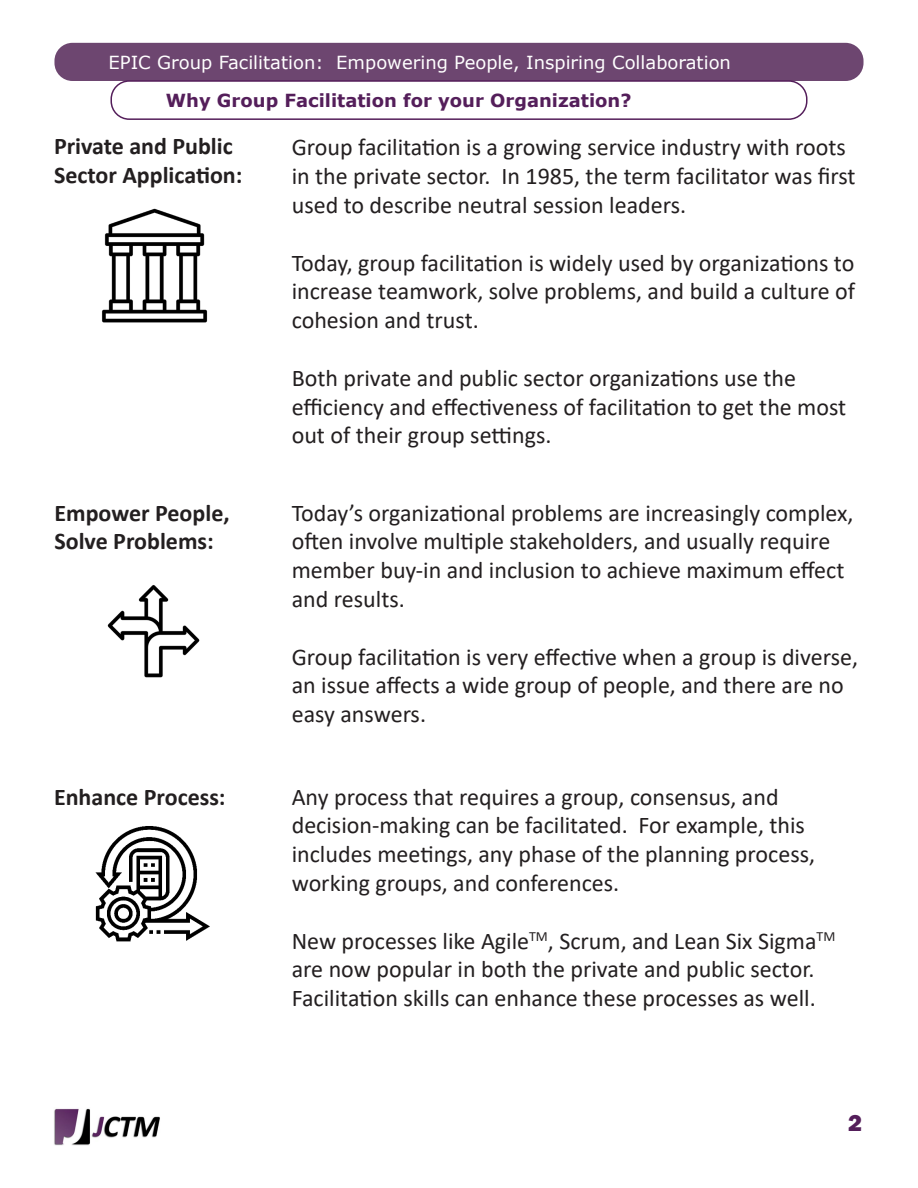
<style>
.page{position:relative;width:918px;height:1188px;background:#fff}
.page>*{position:absolute;margin:0;border:0;box-sizing:border-box;transform-origin:0 0}
.t1{font:24px/28.8px "Calibri";color:#231f20}
.t2{font:700 24px/28.8px "Calibri";color:#231f20}
.t3{font:800 24px "Franklin Gothic";color:#541e5a}
.t4{font:18px "Verdana";color:#fff}
.t5{font:700 18px "Verdana";color:#541e5a}
</style>
<div class="page">
<div style="left:54px;top:43px;width:810px;height:38px;background:#6d4670;border-radius:18px"></div>
<div style="left:110px;top:80px;width:698px;height:40px;border:2px solid #541e5a;border-radius:18px"></div>
<img style="left:107px;top:585px;width:93px;height:93px">
<img style="left:101px;top:208px;width:107px;height:115px">
<img style="left:95px;top:826px;width:115px;height:116px">
<img style="left:54px;top:1108px;width:106px;height:37px">
<p class="t4" style="left:108px;top:50px;width:624px">EPIC Group Facilitation: Empowering People, Inspiring Collaboration</p>
<p class="t5" style="left:166px;top:87px;width:467px">Why Group Facilitation for your Organization?</p>
<p class="t1" style="left:292px;top:133px;width:565px">Group facilitation is a growing service industry with roots in the private sector. In 1985, the term facilitator was first used to describe neutral session leaders.</p>
<p class="t2" style="left:54px;top:132px;width:190px">Private and Public<br>Sector Application:</p>
<p class="t1" style="left:292px;top:248px;width:565px;text-align:justify">Today, group facilitation is widely used by organizations to increase teamwork, solve problems, and build a culture of cohesion and trust.</p>
<p class="t2" style="left:54px;top:498px;width:177px">Empower People,</p>
<p class="t2" style="left:54px;top:527px;width:161px">Solve Problems:</p>
<p class="t2" style="left:54px;top:782px;width:173px">Enhance Process:</p>
<p class="t1" style="left:292px;top:363px;width:556px">Both private and public sector organizations use the efficiency and effectiveness of facilitation to get the most out of their group settings.</p>
<p class="t1" style="left:292px;top:498px;width:563px">Today’s organizational problems are increasingly complex, often involve multiple stakeholders, and usually require member buy-in and inclusion to achieve maximum effect and results.</p>
<p class="t1" style="left:292px;top:642px;width:568px">Group facilitation is very effective when a group is diverse, an issue affects a wide group of people, and there are no easy answers.</p>
<p class="t1" style="left:292px;top:782px;width:525px">Any process that requires a group, consensus, and decision-making can be facilitated. For example, this includes meetings, any phase of the planning process, working groups, and conferences.</p>
<p class="t1" style="left:292px;top:926px;width:545px">New processes like Agile<sup>TM</sup>, Scrum, and Lean Six Sigma<sup>TM </sup>are now popular in both the private and public sector.<br>Facilitation skills can enhance these processes as well.</p>
<p class="t3" style="left:848px;top:1108px;width:16px">2</p>
</div>
